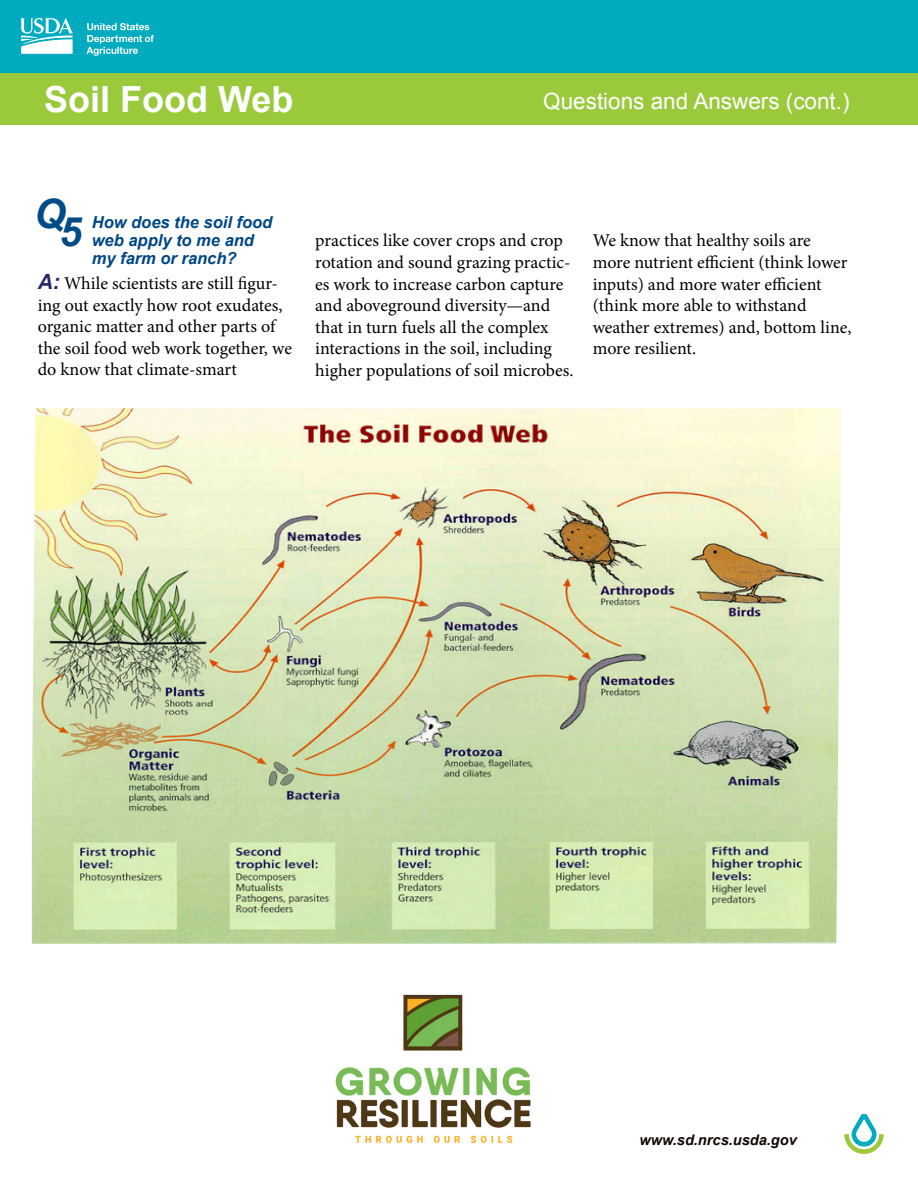
<style>
.page{position:relative;width:918px;height:1188px;background:#fff}
.page>*{position:absolute;margin:0;border:0;box-sizing:border-box;transform-origin:0 0}
.t1{font:italic 700 40.5px "Arial";color:#004b88}
.t2{font:700 36px "Arial";color:#fff}
.t3{font:22.5px "Arial";color:#fff}
.t4{font:18px/21.6px "Minion Pro";color:#000}
.t5{font:italic 700 16.5px/18px "Arial";color:#004785}
.t6{font:italic 700 14.55px "Arial";color:#100906}
.s1{font-family:"Arial";font-weight:700;font-style:italic;font-size:21px;color:#242865}
.s2{color:#fff}
</style>
<div class="page">
<div style="left:0;top:0;width:918px;height:74px;background:#00abc0"></div>
<svg style="left:21px;top:18px;width:52px;height:36px"></svg>
<svg style="left:86px;top:23px;width:68px;height:33px"></svg>
<div style="left:0;top:73px;width:918px;height:52px;background:#9aca3c"></div>
<svg style="left:844px;top:1114px;width:40px;height:40px"></svg>
<img style="left:335px;top:994px;width:196px;height:149px">
<img style="left:31px;top:408px;width:810px;height:536px">
<h2 class="t2" style="left:44px;top:76px;width:251px">Soil Food Web</h2>
<p class="t3" style="left:543px;top:87px;width:308px">Questions and Answers (cont.)</p>
<h1 class="t1" style="left:34px;top:196px;width:49px">Q5</h1>
<p class="t5" style="left:92px;top:214px;width:182px">How does the soil food web apply to me and my farm or ranch?</p>
<p class="t4" style="left:38px;top:272px;width:256px"><span class="s1">A:</span> While scientists are still figur&shy;ing out exactly how root exudates, organic matter and other parts of the soil food web work together, we do know that climate-smart</p>
<p class="t4" style="left:315px;top:230px;width:260px">practices like cover crops and crop rotation and sound grazing practic&shy;es work to increase carbon capture and aboveground diversity—and that in turn fuels all the complex interactions in the soil, including higher populations of soil microbes.</p>
<p class="t4" style="left:593px;top:230px;width:260px">We know that healthy soils are more nutrient efficient (think lower inputs) and more water efficient (think more able to withstand weather extremes) and, bottom line, more resilient.</p>
<p class="t6" style="left:639px;top:1130px;width:163px">www.sd.nrcs.usda.gov<span class="s2">/</span></p>
</div>
